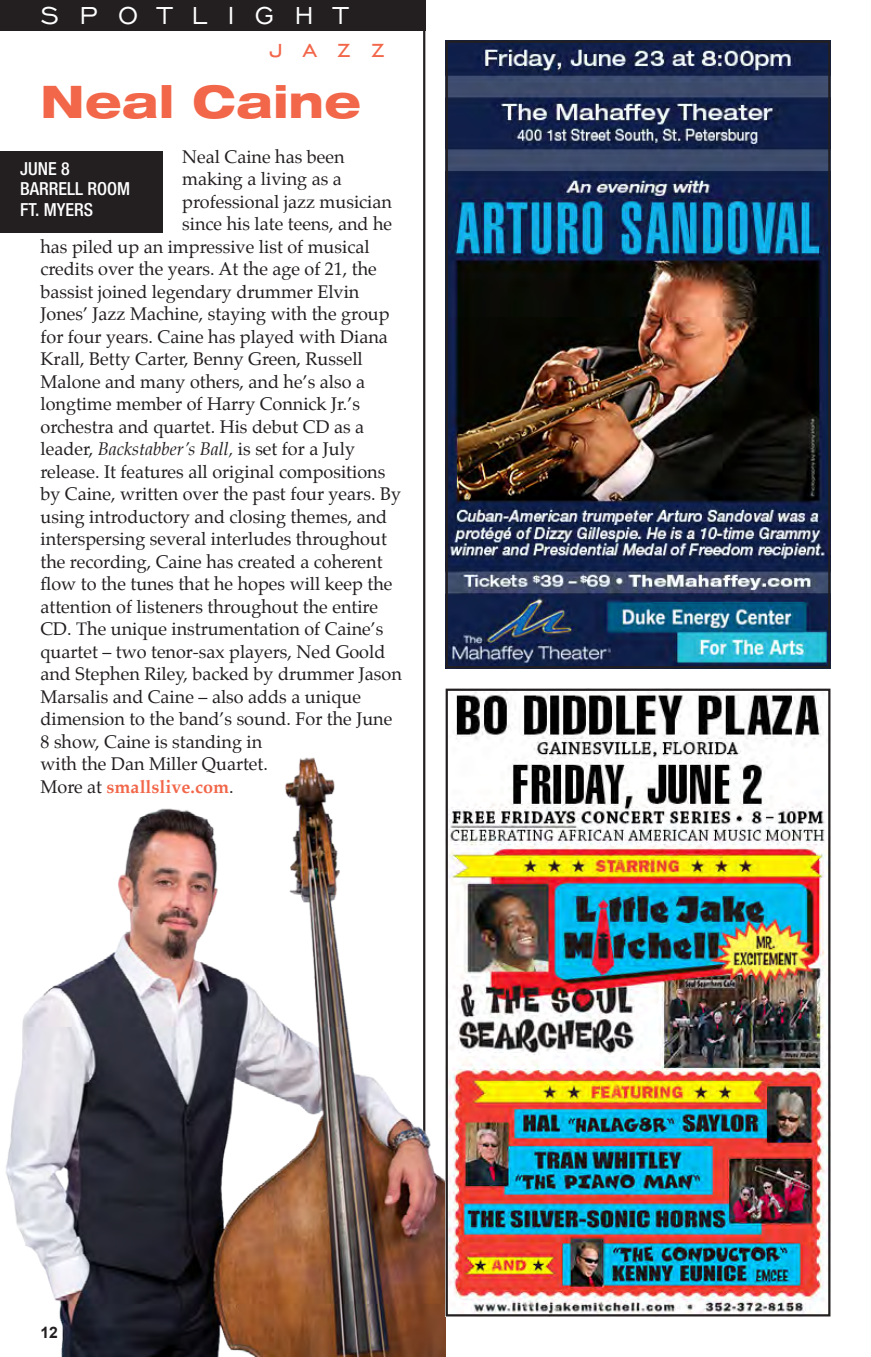
<style>
.page{position:relative;width:871px;height:1357px;background:#fff}
.page>*{position:absolute;margin:0;border:0;box-sizing:border-box;transform-origin:0 0}
.t1{font:800 expanded 45px "Helvetica Neue";letter-spacing:.01em;color:#f26649}
.t2{font:31.5px "Engravers Gothic BT";letter-spacing:.64em;color:#fff}
.t3{font:31.5px "Engravers Gothic BT";color:#f26649}
.t4{font:18px "Palatino";color:#231f20}
.t5{font:500 condensed 18px/20.2px "Helvetica Neue";color:#fff}
.t6{font:700 18px "Palatino";color:#f26649}
.t7{font:700 15.75px "Arial";color:#231f20}
.s1{font-style:italic}
.s2{font-weight:400;color:#231f20}
</style>
<div class="page">
<hr style="left:423px;top:0;width:2px;height:1357px;background:#231f20">
<img style="left:449px;top:43px;width:378px;height:622px">
<div style="left:446px;top:40px;width:384px;height:628px;border:2px solid #231f20"></div>
<div style="left:0;top:0;width:425px;height:30px;background:#231f20"></div>
<div style="left:0;top:152px;width:162px;height:81px;background:#231f20"></div>
<img style="left:6px;top:751px;width:440px;height:606px">
<img style="left:449px;top:692px;width:378px;height:621px">
<div style="left:446px;top:688px;width:384px;height:628px;border:2px solid #231f20"></div>
<h2 class="t2" style="left:40px;top:-2px;width:308px">SPOTLIGHT</h2>
<h2 class="t3" style="left:269px;top:31px;width:117px">jazz</h2>
<h1 class="t1" style="left:40px;top:73px;width:322px">Neal Caine</h1>
<p class="t4" style="left:182px;top:142px;width:164px">Neal Caine has been</p>
<p class="t4" style="left:182px;top:164px;width:161px">making a living as a</p>
<p class="t4" style="left:182px;top:187px;width:211px">professional jazz musician</p>
<p class="t4" style="left:182px;top:209px;width:211px">since his late teens, and he</p>
<p class="t4" style="left:40px;top:232px;width:330px">has piled up an impressive list of musical</p>
<p class="t4" style="left:40px;top:254px;width:338px">credits over the years. At the age of 21, the</p>
<p class="t4" style="left:40px;top:277px;width:320px">bassist joined legendary drummer Elvin</p>
<p class="t4" style="left:40px;top:299px;width:350px">Jones’ Jazz Machine, staying with the group</p>
<p class="t4" style="left:40px;top:322px;width:349px">for four years. Caine has played with Diana</p>
<p class="t4" style="left:40px;top:344px;width:324px">Krall, Betty Carter, Benny Green, Russell</p>
<p class="t4" style="left:40px;top:367px;width:326px">Malone and many others, and he’s also a</p>
<p class="t4" style="left:40px;top:389px;width:321px">longtime member of Harry Connick Jr.’s</p>
<p class="t4" style="left:40px;top:412px;width:325px">orchestra and quartet. His debut CD as a</p>
<p class="t4" style="left:40px;top:434px;width:316px">leader, <span class="s1">Backstabber’s Ball,</span> is set for a July</p>
<p class="t4" style="left:40px;top:457px;width:346px">release. It features all original compositions</p>
<p class="t4" style="left:40px;top:479px;width:362px">by Caine, written over the past four years. By</p>
<p class="t4" style="left:40px;top:502px;width:348px">using introductory and closing themes, and</p>
<p class="t4" style="left:40px;top:524px;width:348px">interspersing several interludes throughout</p>
<p class="t4" style="left:40px;top:547px;width:343px">the recording, Caine has created a coherent</p>
<p class="t4" style="left:40px;top:569px;width:353px">flow to the tunes that he hopes will keep the</p>
<p class="t4" style="left:40px;top:592px;width:339px">attention of listeners throughout the entire</p>
<p class="t4" style="left:40px;top:614px;width:344px">CD. The unique instrumentation of Caine’s</p>
<p class="t4" style="left:40px;top:637px;width:346px">quartet – two tenor-sax players, Ned Goold</p>
<p class="t4" style="left:40px;top:659px;width:363px">and Stephen Riley, backed by drummer Jason</p>
<p class="t4" style="left:40px;top:682px;width:322px">Marsalis and Caine – also adds a unique</p>
<p class="t4" style="left:40px;top:704px;width:353px">dimension to the band’s sound. For the June</p>
<p class="t4" style="left:40px;top:727px;width:223px">8 show, Caine is standing in</p>
<p class="t4" style="left:40px;top:749px;width:229px">with the Dan Miller Quartet.</p>
<p class="t6" style="left:40px;top:771px;width:195px"><span class="s2">More at</span> smallslive.com<span class="s2">.</span></p>
<p class="t5" style="left:20px;top:158px;width:111px">JUNE 8<br>BARRELL ROOM<br>FT. MYERS</p>
<p class="t7" style="left:40px;top:1322px;width:19px">12</p>
</div>
